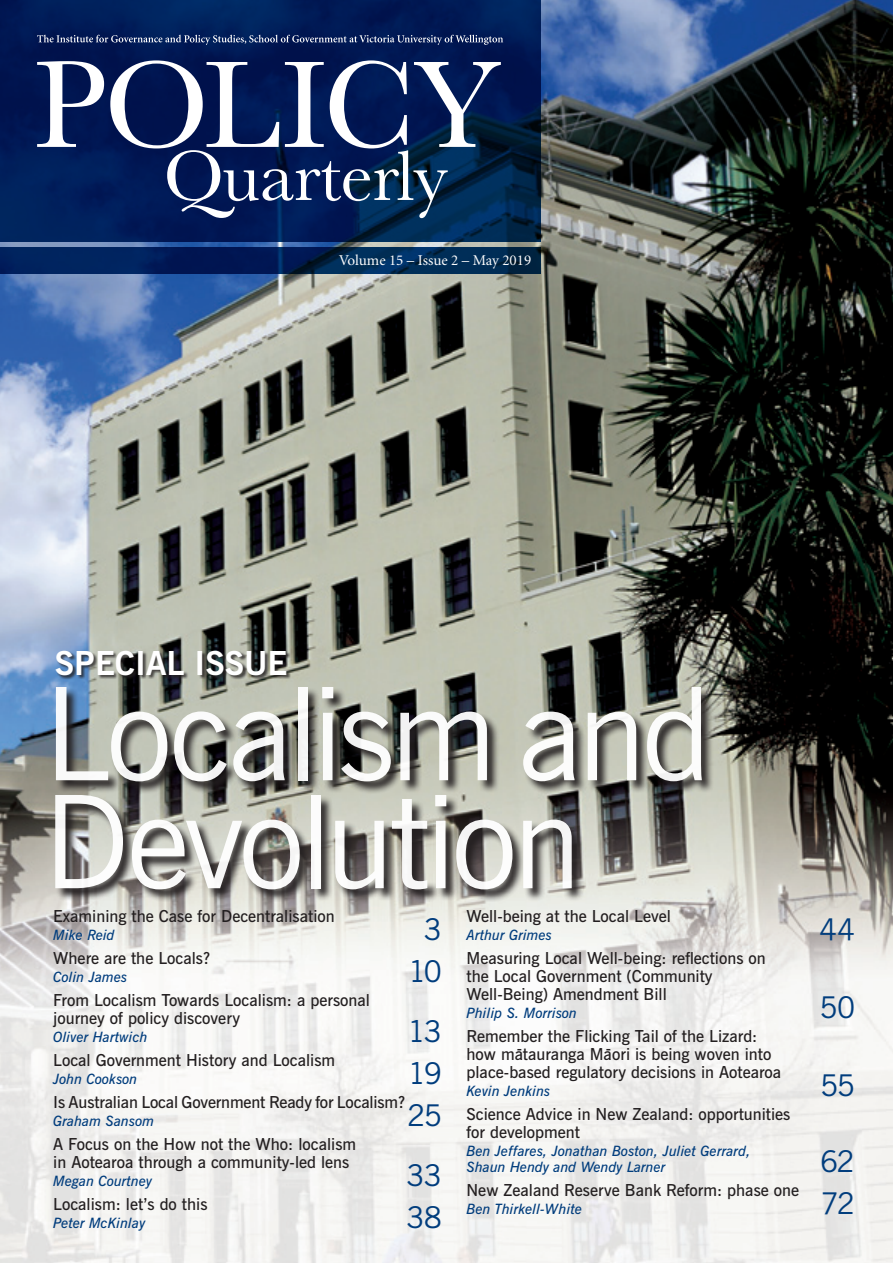
<style>
.page{position:relative;width:893px;height:1263px;background:#fff}
.page>*{position:absolute;margin:0;border:0;box-sizing:border-box;transform-origin:0 0}
.t1{font:129px/108px "News Gothic BT";letter-spacing:-.035em;color:#fff}
.t2{font:700 33px "News Gothic BT";color:#fff}
.t3{font:30px "News Gothic BT";letter-spacing:-.035em;color:#013d7d}
.t4{font:600 16.5px/18px "News Gothic BT";color:#231f20}
.t5{font:15px "Minion";color:#fff}
.t6{font:italic 600 14.25px/16.5px "News Gothic BT";color:#013d7d}
</style>
<div class="page">
<img style="left:0;top:0;width:893px;height:1263px">
<svg style="left:0;top:248px;width:540px;height:26px;background:#025"></svg>
<svg style="left:0;top:0;width:540px;height:242px;background:#001c54"></svg>
<svg style="left:37px;top:61px;width:67px;height:86px"></svg>
<svg style="left:110px;top:60px;width:391px;height:158px"></svg>
<svg style="left:37px;top:35px;width:466px;height:10px;background:#344776"></svg>
<svg style="left:55px;top:686px;width:659px;height:216px;background:#8a8a83"></svg>
<div style="left:56px;top:651px;width:234px;height:29px;background:#231f20;opacity:.75"></div>
<p class="t5" style="left:339px;top:253px;width:194px">Volume 15 – Issue 2 – May 2019</p>
<h2 class="t2" style="left:55px;top:643px;width:234px">SPECIAL ISSUE</h2>
<h1 class="t1" style="left:43px;top:679px;width:670px">Localism and<br>Devolution</h1>
<p class="t4" style="left:53px;top:906px;width:283px">Examining the Case for Decentralisation</p>
<p class="t6" style="left:53px;top:926px;width:63px">Mike Reid</p>
<h3 class="t3" style="left:424px;top:911px;width:20px">3</h3>
<p class="t4" style="left:53px;top:948px;width:159px">Where are the Locals?</p>
<p class="t6" style="left:53px;top:968px;width:76px">Colin James</p>
<h3 class="t3" style="left:409px;top:953px;width:35px">10</h3>
<p class="t4" style="left:53px;top:990px;width:318px">From Localism Towards Localism: a personal journey of policy discovery</p>
<p class="t6" style="left:53px;top:1028px;width:96px">Oliver Hartwich</p>
<h3 class="t3" style="left:408px;top:1013px;width:35px">13</h3>
<p class="t4" style="left:53px;top:1050px;width:283px">Local Government History and Localism</p>
<p class="t6" style="left:53px;top:1070px;width:86px">John Cookson</p>
<h3 class="t3" style="left:408px;top:1055px;width:35px">19</h3>
<p class="t4" style="left:53px;top:1092px;width:354px">Is Australian Local Government Ready for Localism?</p>
<p class="t6" style="left:53px;top:1112px;width:102px">Graham Sansom</p>
<h3 class="t3" style="left:407px;top:1097px;width:36px">25</h3>
<p class="t4" style="left:53px;top:1134px;width:305px">A Focus on the How not the Who: localism in Aotearoa through a community-led lens</p>
<p class="t6" style="left:53px;top:1172px;width:101px">Megan Courtney</p>
<h3 class="t3" style="left:406px;top:1157px;width:37px">33</h3>
<p class="t4" style="left:53px;top:1194px;width:156px">Localism: let’s do this</p>
<p class="t6" style="left:53px;top:1214px;width:94px">Peter McKinlay</p>
<h3 class="t3" style="left:407px;top:1199px;width:37px">38</h3>
<p class="t4" style="left:466px;top:906px;width:206px">Well-being at the Local Level</p>
<p class="t6" style="left:466px;top:926px;width:87px">Arthur Grimes</p>
<h3 class="t3" style="left:819px;top:911px;width:37px">44</h3>
<p class="t4" style="left:466px;top:948px;width:301px">Measuring Local Well-being: reflections on the Local Government (Community<br>Well-Being) Amendment Bill</p>
<p class="t6" style="left:466px;top:1004px;width:112px">Philip S. Morrison</p>
<h3 class="t3" style="left:820px;top:989px;width:37px">50</h3>
<p class="t4" style="left:466px;top:1026px;width:316px">Remember the Flicking Tail of the Lizard: how ma-tauranga Ma-ori is being woven into place-based regulatory decisions in Aotearoa</p>
<p class="t6" style="left:466px;top:1082px;width:85px">Kevin Jenkins</p>
<h3 class="t3" style="left:820px;top:1067px;width:37px">55</h3>
<p class="t4" style="left:466px;top:1104px;width:325px">Science Advice in New Zealand: opportunities for development</p>
<p class="t6" style="left:466px;top:1142px;width:286px">Ben Jeffares, Jonathan Boston, Juliet Gerrard,<br>Shaun Hendy and Wendy Larner</p>
<h3 class="t3" style="left:820px;top:1143px;width:37px">62</h3>
<p class="t4" style="left:466px;top:1181px;width:334px">New Zealand Reserve Bank Reform: phase one</p>
<p class="t6" style="left:466px;top:1200px;width:117px">Ben Thirkell-White</p>
<h3 class="t3" style="left:821px;top:1185px;width:36px">72</h3>
</div>
